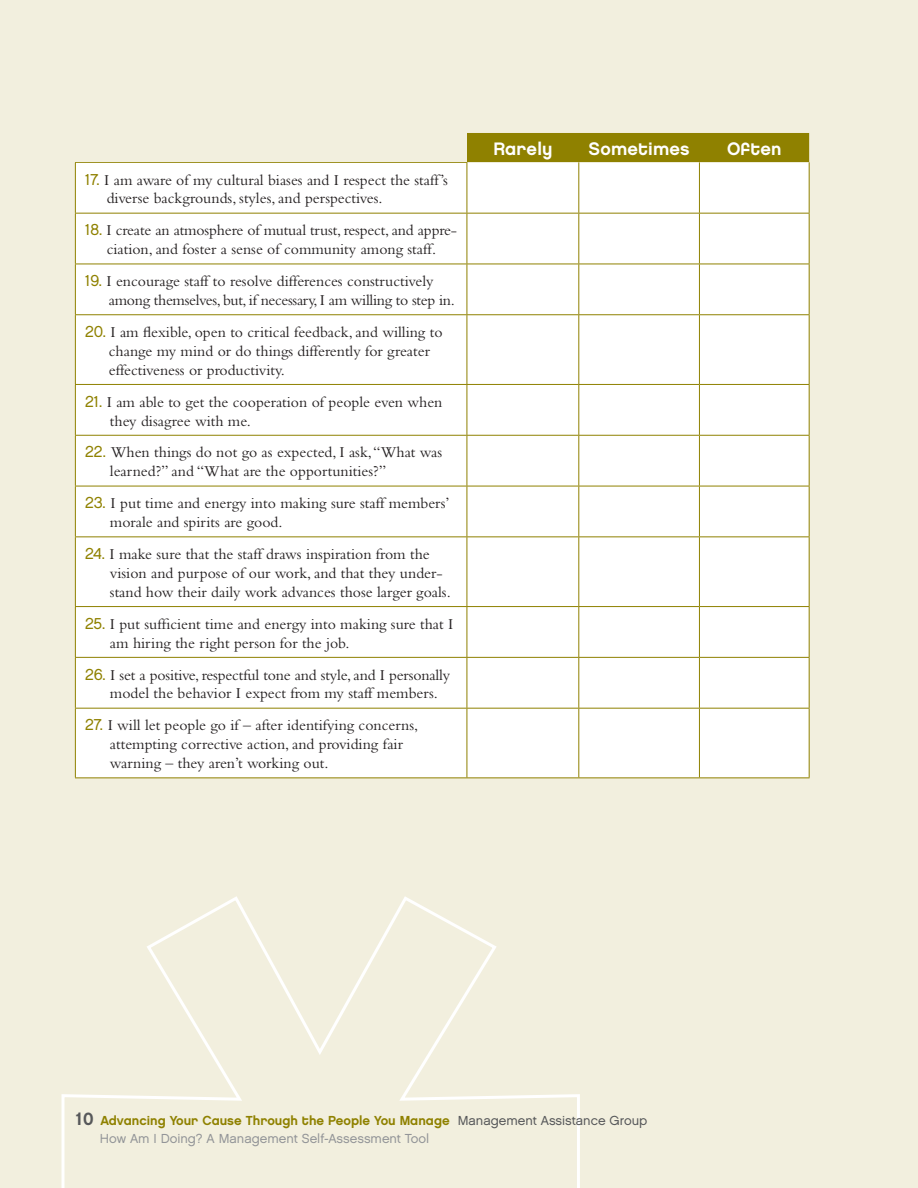
<style>
.page{position:relative;width:918px;height:1188px;background:#f2efde}
.page>*{position:absolute;margin:0;border:0;box-sizing:border-box;transform-origin:0 0}
.t1{font:18px "Chalet New York Nineteen Eighty";letter-spacing:.01em;color:#fff}
.t2{font:15.75px/18.9px "Bembo";color:#231f20}
.t3{font:15.75px/18.9px "Bembo";letter-spacing:-.02em;color:#231f20}
.t4{font:13.05px "Chalet New York Nineteen Eighty";color:#8f8100}
.t5{font:13.05px "Chalet London Nineteen Sixty";color:#939598}
.s1{font-family:"Chalet London Nineteen Eighty";color:#8f8100}
.s2{font-size:18px;color:#57585a}
.s3{font-family:"Chalet London Nineteen Sixty";color:#57585a}
</style>
<div class="page">
<svg style="left:61px;top:896px;width:519px;height:292px"></svg>
<div style="left:467px;top:133px;width:342px;height:29px;background:#8f8100"></div>
<div style="left:76px;top:162px;width:733px;height:615px;background:#fff"></div>
<hr style="left:75px;top:162px;width:392px;height:1px;background:#8f8100">
<hr style="left:75px;top:163px;width:1px;height:50px;background:#8f8100">
<hr style="left:75px;top:213px;width:392px;height:1px;background:#8f8100">
<hr style="left:75px;top:214px;width:1px;height:50px;background:#8f8100">
<hr style="left:75px;top:264px;width:392px;height:1px;background:#8f8100">
<hr style="left:75px;top:264px;width:1px;height:50px;background:#8f8100">
<hr style="left:75px;top:314px;width:392px;height:1px;background:#8f8100">
<hr style="left:75px;top:315px;width:1px;height:69px;background:#8f8100">
<hr style="left:75px;top:384px;width:392px;height:1px;background:#8f8100">
<hr style="left:75px;top:385px;width:1px;height:50px;background:#8f8100">
<hr style="left:75px;top:435px;width:392px;height:1px;background:#8f8100">
<hr style="left:75px;top:436px;width:1px;height:50px;background:#8f8100">
<hr style="left:75px;top:486px;width:392px;height:1px;background:#8f8100">
<hr style="left:75px;top:486px;width:1px;height:50px;background:#8f8100">
<hr style="left:75px;top:536px;width:392px;height:1px;background:#8f8100">
<hr style="left:75px;top:537px;width:1px;height:69px;background:#8f8100">
<hr style="left:75px;top:606px;width:392px;height:1px;background:#8f8100">
<hr style="left:75px;top:607px;width:1px;height:50px;background:#8f8100">
<hr style="left:75px;top:657px;width:392px;height:1px;background:#8f8100">
<hr style="left:75px;top:658px;width:1px;height:50px;background:#8f8100">
<hr style="left:75px;top:708px;width:392px;height:1px;background:#8f8100">
<hr style="left:75px;top:709px;width:1px;height:68px;background:#8f8100">
<hr style="left:75px;top:777px;width:392px;height:1px;background:#8f8100">
<hr style="left:467px;top:163px;width:1px;height:50px;background:#8f8100">
<hr style="left:467px;top:213px;width:112px;height:1px;background:#8f8100">
<hr style="left:467px;top:214px;width:1px;height:50px;background:#8f8100">
<hr style="left:467px;top:264px;width:112px;height:1px;background:#8f8100">
<hr style="left:467px;top:264px;width:1px;height:50px;background:#8f8100">
<hr style="left:467px;top:314px;width:112px;height:1px;background:#8f8100">
<hr style="left:467px;top:315px;width:1px;height:69px;background:#8f8100">
<hr style="left:467px;top:384px;width:112px;height:1px;background:#8f8100">
<hr style="left:467px;top:385px;width:1px;height:50px;background:#8f8100">
<hr style="left:467px;top:435px;width:112px;height:1px;background:#8f8100">
<hr style="left:467px;top:436px;width:1px;height:50px;background:#8f8100">
<hr style="left:467px;top:486px;width:112px;height:1px;background:#8f8100">
<hr style="left:467px;top:486px;width:1px;height:50px;background:#8f8100">
<hr style="left:467px;top:536px;width:112px;height:1px;background:#8f8100">
<hr style="left:467px;top:537px;width:1px;height:69px;background:#8f8100">
<hr style="left:467px;top:606px;width:112px;height:1px;background:#8f8100">
<hr style="left:467px;top:607px;width:1px;height:50px;background:#8f8100">
<hr style="left:467px;top:657px;width:112px;height:1px;background:#8f8100">
<hr style="left:467px;top:658px;width:1px;height:50px;background:#8f8100">
<hr style="left:467px;top:708px;width:112px;height:1px;background:#8f8100">
<hr style="left:467px;top:709px;width:1px;height:68px;background:#8f8100">
<hr style="left:467px;top:777px;width:112px;height:1px;background:#8f8100">
<hr style="left:578px;top:162px;width:1px;height:51px;background:#8f8100">
<hr style="left:699px;top:162px;width:1px;height:51px;background:#8f8100">
<hr style="left:809px;top:162px;width:1px;height:51px;background:#8f8100">
<hr style="left:579px;top:213px;width:120px;height:1px;background:#8f8100">
<hr style="left:578px;top:214px;width:1px;height:50px;background:#8f8100">
<hr style="left:699px;top:213px;width:111px;height:1px;background:#8f8100">
<hr style="left:699px;top:214px;width:1px;height:50px;background:#8f8100">
<hr style="left:809px;top:214px;width:1px;height:50px;background:#8f8100">
<hr style="left:579px;top:264px;width:120px;height:1px;background:#8f8100">
<hr style="left:578px;top:264px;width:1px;height:50px;background:#8f8100">
<hr style="left:699px;top:264px;width:111px;height:1px;background:#8f8100">
<hr style="left:699px;top:264px;width:1px;height:50px;background:#8f8100">
<hr style="left:809px;top:264px;width:1px;height:50px;background:#8f8100">
<hr style="left:579px;top:314px;width:120px;height:1px;background:#8f8100">
<hr style="left:578px;top:315px;width:1px;height:69px;background:#8f8100">
<hr style="left:699px;top:314px;width:111px;height:1px;background:#8f8100">
<hr style="left:699px;top:315px;width:1px;height:69px;background:#8f8100">
<hr style="left:809px;top:315px;width:1px;height:69px;background:#8f8100">
<hr style="left:579px;top:384px;width:120px;height:1px;background:#8f8100">
<hr style="left:578px;top:385px;width:1px;height:50px;background:#8f8100">
<hr style="left:699px;top:384px;width:111px;height:1px;background:#8f8100">
<hr style="left:699px;top:385px;width:1px;height:50px;background:#8f8100">
<hr style="left:809px;top:385px;width:1px;height:50px;background:#8f8100">
<hr style="left:579px;top:435px;width:120px;height:1px;background:#8f8100">
<hr style="left:578px;top:436px;width:1px;height:50px;background:#8f8100">
<hr style="left:699px;top:435px;width:111px;height:1px;background:#8f8100">
<hr style="left:699px;top:436px;width:1px;height:50px;background:#8f8100">
<hr style="left:809px;top:436px;width:1px;height:50px;background:#8f8100">
<hr style="left:579px;top:486px;width:120px;height:1px;background:#8f8100">
<hr style="left:578px;top:486px;width:1px;height:50px;background:#8f8100">
<hr style="left:699px;top:486px;width:111px;height:1px;background:#8f8100">
<hr style="left:699px;top:486px;width:1px;height:50px;background:#8f8100">
<hr style="left:809px;top:486px;width:1px;height:50px;background:#8f8100">
<hr style="left:579px;top:536px;width:120px;height:1px;background:#8f8100">
<hr style="left:578px;top:537px;width:1px;height:69px;background:#8f8100">
<hr style="left:699px;top:536px;width:111px;height:1px;background:#8f8100">
<hr style="left:699px;top:537px;width:1px;height:69px;background:#8f8100">
<hr style="left:809px;top:537px;width:1px;height:69px;background:#8f8100">
<hr style="left:579px;top:606px;width:120px;height:1px;background:#8f8100">
<hr style="left:578px;top:607px;width:1px;height:50px;background:#8f8100">
<hr style="left:699px;top:606px;width:111px;height:1px;background:#8f8100">
<hr style="left:699px;top:607px;width:1px;height:50px;background:#8f8100">
<hr style="left:809px;top:607px;width:1px;height:50px;background:#8f8100">
<hr style="left:579px;top:657px;width:120px;height:1px;background:#8f8100">
<hr style="left:578px;top:658px;width:1px;height:50px;background:#8f8100">
<hr style="left:699px;top:657px;width:111px;height:1px;background:#8f8100">
<hr style="left:699px;top:658px;width:1px;height:50px;background:#8f8100">
<hr style="left:809px;top:658px;width:1px;height:50px;background:#8f8100">
<hr style="left:579px;top:708px;width:120px;height:1px;background:#8f8100">
<hr style="left:578px;top:709px;width:1px;height:68px;background:#8f8100">
<hr style="left:699px;top:708px;width:111px;height:1px;background:#8f8100">
<hr style="left:699px;top:709px;width:1px;height:68px;background:#8f8100">
<hr style="left:809px;top:709px;width:1px;height:68px;background:#8f8100">
<hr style="left:579px;top:777px;width:120px;height:1px;background:#8f8100">
<hr style="left:699px;top:777px;width:111px;height:1px;background:#8f8100">
<p class="t2" style="left:107px;top:170px;width:343px;text-indent:-22px"><span class="s1">17.</span> I am aware of my cultural biases and I respect the staff’s diverse backgrounds, styles, and perspectives.</p>
<p class="t2" style="left:85px;top:221px;width:374px;text-align:center"><span class="s1">18.</span> I create an atmosphere of mutual trust, respect, and appre&shy;ciation, and foster a sense of community among staff.</p>
<p class="t3" style="left:109px;top:271px;width:347px;text-indent:-24px"><span class="s1">19.</span> I encourage staff to resolve differences constructively among themselves, but, if necessary, I am willing to step in.</p>
<p class="t2" style="left:109px;top:322px;width:335px;text-indent:-24px"><span class="s1">20.</span> I am flexible, open to critical feedback, and willing to change my mind or do things differently for greater effectiveness or productivity.</p>
<p class="t2" style="left:110px;top:392px;width:334px;text-indent:-25px"><span class="s1">21.</span> I am able to get the cooperation of people even when they disagree with me.</p>
<p class="t2" style="left:110px;top:443px;width:334px;text-indent:-25px"><span class="s1">22.</span> When things do not go as expected, I ask, “What was learned?” and “What are the opportunities?”</p>
<p class="t2" style="left:110px;top:494px;width:341px;text-indent:-25px"><span class="s1">23.</span> I put time and energy into making sure staff members’ morale and spirits are good.</p>
<p class="t2" style="left:110px;top:544px;width:342px;text-indent:-25px"><span class="s1">24.</span> I make sure that the staff draws inspiration from the vision and purpose of our work, and that they under&shy;stand how their daily work advances those larger goals.</p>
<p class="t2" style="left:110px;top:614px;width:345px;text-indent:-25px"><span class="s1">25.</span> I put sufficient time and energy into making sure that I am hiring the right person for the job.</p>
<p class="t2" style="left:110px;top:665px;width:342px;text-indent:-25px"><span class="s1">26.</span> I set a positive, respectful tone and style, and I personally model the behavior I expect from my staff members.</p>
<p class="t2" style="left:110px;top:716px;width:310px;text-indent:-25px"><span class="s1">27.</span> I will let people go if – after identifying concerns, attempting corrective action, and providing fair warning – they aren’t working out.</p>
<p class="t1" style="left:493px;top:138px;width:61px">Rarely</p>
<p class="t1" style="left:589px;top:138px;width:103px">Sometimes</p>
<p class="t1" style="left:727px;top:138px;width:56px">Often</p>
<p class="t4" style="left:76px;top:1113px;width:573px"><span class="s2">10</span> Advancing Your Cause Through the People You Manage <span class="s3">Management Assistance Group</span></p>
<p class="t5" style="left:100px;top:1130px;width:331px">How Am I Doing? A Management Self-Assessment Tool</p>
</div>
